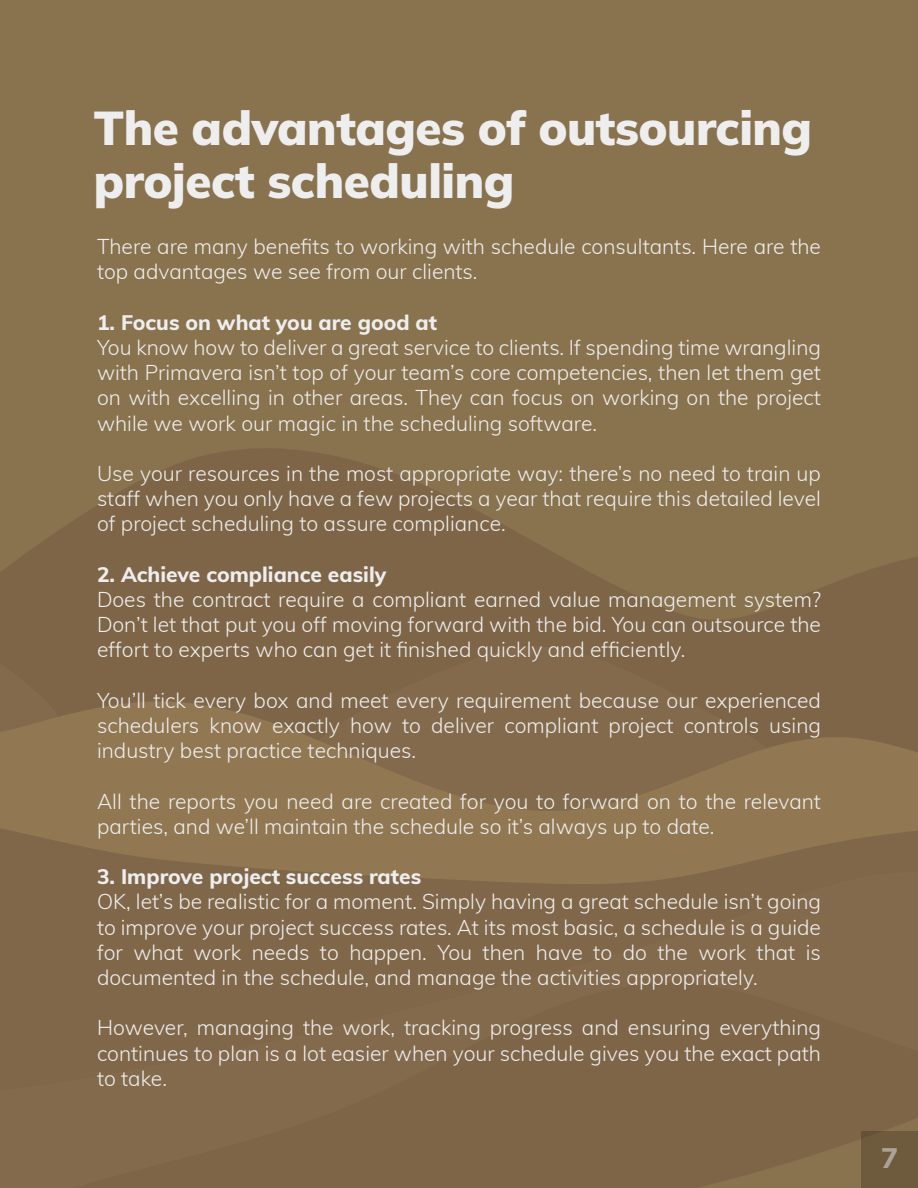
<style>
.page{position:relative;width:918px;height:1188px;background:#89724e}
.page>*{position:absolute;margin:0;border:0;box-sizing:border-box;transform-origin:0 0}
.t1{font:900 47.4px/53.1px "Mulish";letter-spacing:-.01em;color:#eee}
.t2{font:800 28.2px "Muli";color:#ada299}
.t3{font:300 21px/25.2px "Muli";color:#eee;text-align:justify}
.t4{font:800 21px "Muli";color:#eee}
</style>
<div class="page">
<svg style="left:0;top:448px;width:918px;height:253px;fill:#7e6548"></svg>
<div style="left:0;top:887px;width:823px;height:92px;background:#81674a"></div>
<div style="left:0;top:979px;width:918px;height:209px;background:#7e6548"></div>
<div style="left:0;top:612px;width:58px;height:89px;background:#7e6548"></div>
<svg style="left:0;top:701px;width:918px;height:186px"></svg>
<svg style="left:319px;top:643px;width:448px;height:176px"></svg>
<div style="left:862px;top:1132px;width:56px;height:56px;background:#6e5b3e"></div>
<h1 class="t1" style="left:94px;top:100px;width:720px">The advantages of outsourcing project scheduling</h1>
<p class="t3" style="left:97px;top:233px;width:726px">There are many benefits to working with schedule consultants. Here are the top advantages we see from our clients.</p>
<p class="t4" style="left:97px;top:307px;width:342px">1. Focus on what you are good at</p>
<p class="t3" style="left:97px;top:334px;width:726px">You know how to deliver a great service to clients. If spending time wrangling with Primavera isn’t top of your team’s core competencies, then let them get on with excelling in other areas. They can focus on working on the project while we work our magic in the scheduling software.</p>
<p class="t3" style="left:97px;top:460px;width:726px">Use your resources in the most appropriate way: there’s no need to train up staff when you only have a few projects a year that require this detailed level of project scheduling to assure compliance.</p>
<p class="t4" style="left:97px;top:559px;width:291px">2. Achieve compliance easily</p>
<p class="t3" style="left:97px;top:586px;width:726px">Does the contract require a compliant earned value management system?<br>Don’t let that put you off moving forward with the bid. You can outsource the effort to experts who can get it finished quickly and efficiently.</p>
<p class="t3" style="left:97px;top:687px;width:726px">You’ll tick every box and meet every requirement because our experienced schedulers know exactly how to deliver compliant project controls using industry best practice techniques.</p>
<p class="t3" style="left:97px;top:787px;width:726px">All the reports you need are created for you to forward on to the relevant parties, and we’ll maintain the schedule so it’s always up to date.</p>
<p class="t4" style="left:97px;top:861px;width:326px">3. Improve project success rates</p>
<p class="t3" style="left:97px;top:888px;width:726px">OK, let’s be realistic for a moment. Simply having a great schedule isn’t going to improve your project success rates. At its most basic, a schedule is a guide for what work needs to happen. You then have to do the work that is documented in the schedule, and manage the activities appropriately.</p>
<p class="t3" style="left:97px;top:1014px;width:725px">However, managing the work, tracking progress and ensuring everything continues to plan is a lot easier when your schedule gives you the exact path to take.</p>
<h2 class="t2" style="left:881px;top:1137px;width:18px">7</h2>
</div>
